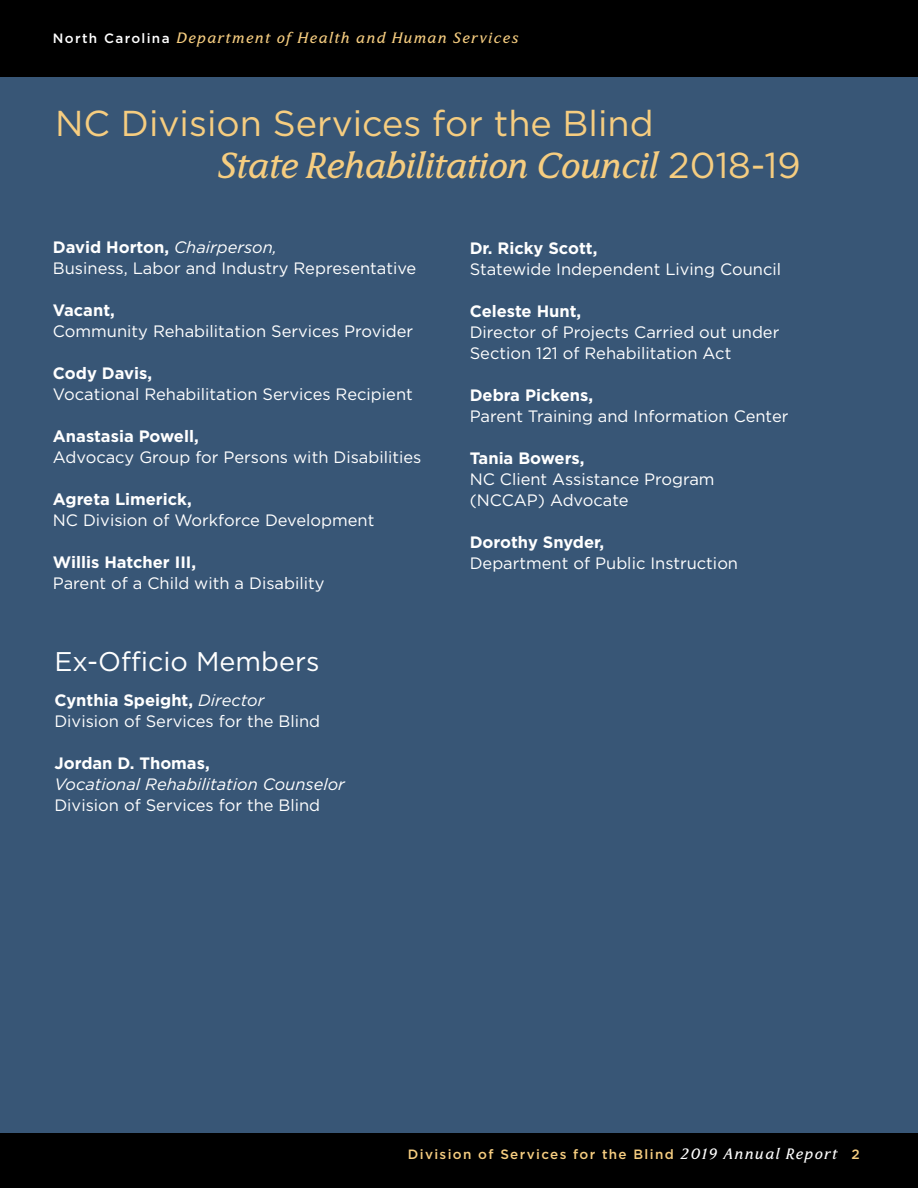
<style>
.page{position:relative;width:918px;height:1188px;background:#fff}
.page>*{position:absolute;margin:0;border:0;box-sizing:border-box;transform-origin:0 0}
.t1{font:italic 36px "North Carolina";letter-spacing:-.005em;color:#f6cd80}
.t2{font:36px "Gotham";color:#f6cd80}
.t3{font:27px "Gotham";color:#fff}
.t4{font:16.5px/21px "Gotham";color:#fff}
.t5{font:700 16.5px "Gotham";color:#fff}
.t6{font:italic 16.5px "Gotham";color:#fff}
.t7{font:italic 15px "North Carolina";letter-spacing:.1em;color:#f6cd80}
.t8{font:500 13.5px "Gotham";letter-spacing:.1em;color:#f6cd80}
.s1{font-family:"Gotham";font-weight:500;font-style:normal;font-size:13.5px;color:#fff}
.s2{font-family:"Gotham";font-style:normal}
.s3{font-weight:700}
.s4{font-style:italic}
.s5{font-family:"North Carolina";font-weight:400;font-style:italic;font-size:15px;color:#fff}
</style>
<div class="page">
<div style="left:0;top:1132px;width:918px;height:56px;background:#000"></div>
<div style="left:0;top:0;width:918px;height:78px;background:#000"></div>
<div style="left:0;top:78px;width:918px;height:1055px;background:#385676"></div>
<p class="t7" style="left:53px;top:31px;width:467px"><span class="s1">North Carolina</span> Department of Health and Human Services</p>
<h1 class="t2" style="left:55px;top:100px;width:600px">NC Division Services for the Blind</h1>
<h1 class="t1" style="left:217px;top:148px;width:585px">State Rehabilitation Council <span class="s2">2018-19</span></h1>
<p class="t4" style="left:53px;top:236px;width:365px"><span class="s3">David Horton,</span> <span class="s4">Chairperson,<br></span>Business, Labor and Industry Representative</p>
<p class="t5" style="left:53px;top:299px;width:64px">Vacant,</p>
<p class="t4" style="left:53px;top:320px;width:362px">Community Rehabilitation Services Provider</p>
<p class="t5" style="left:53px;top:362px;width:101px">Cody Davis,</p>
<p class="t4" style="left:53px;top:383px;width:361px">Vocational Rehabilitation Services Recipient</p>
<p class="t5" style="left:53px;top:425px;width:147px">Anastasia Powell,</p>
<p class="t4" style="left:53px;top:446px;width:370px">Advocacy Group for Persons with Disabilities</p>
<p class="t5" style="left:53px;top:488px;width:140px">Agreta Limerick,</p>
<p class="t4" style="left:53px;top:509px;width:323px">NC Division of Workforce Development</p>
<p class="t5" style="left:53px;top:551px;width:145px">Willis Hatcher III,</p>
<p class="t4" style="left:53px;top:572px;width:273px">Parent of a Child with a Disability</p>
<h2 class="t3" style="left:54px;top:644px;width:267px">Ex-Officio Members</h2>
<p class="t4" style="left:54px;top:689px;width:267px"><span class="s3">Cynthia Speight,</span> <span class="s4">Director<br></span>Division of Services for the Blind</p>
<p class="t5" style="left:54px;top:752px;width:157px">Jordan D. Thomas,</p>
<p class="t6" style="left:54px;top:773px;width:292px">Vocational Rehabilitation Counselor</p>
<p class="t4" style="left:54px;top:794px;width:267px">Division of Services for the Blind</p>
<p class="t5" style="left:470px;top:237px;width:129px">Dr. Ricky Scott,</p>
<p class="t4" style="left:470px;top:258px;width:313px">Statewide Independent Living Council</p>
<p class="t5" style="left:470px;top:300px;width:113px">Celeste Hunt,</p>
<p class="t4" style="left:470px;top:321px;width:311px">Director of Projects Carried out under<br>Section 121 of Rehabilitation Act</p>
<p class="t5" style="left:470px;top:384px;width:125px">Debra Pickens,</p>
<p class="t4" style="left:470px;top:405px;width:320px">Parent Training and Information Center</p>
<p class="t5" style="left:470px;top:447px;width:116px">Tania Bowers,</p>
<p class="t4" style="left:470px;top:468px;width:247px">NC Client Assistance Program (NCCAP) Advocate</p>
<p class="t5" style="left:470px;top:531px;width:136px">Dorothy Snyder,</p>
<p class="t4" style="left:470px;top:552px;width:270px">Department of Public Instruction</p>
<p class="t8" style="left:408px;top:1146px;width:454px">Division of Services for the Blind <span class="s5">2019 Annual Report</span> 2</p>
</div>
